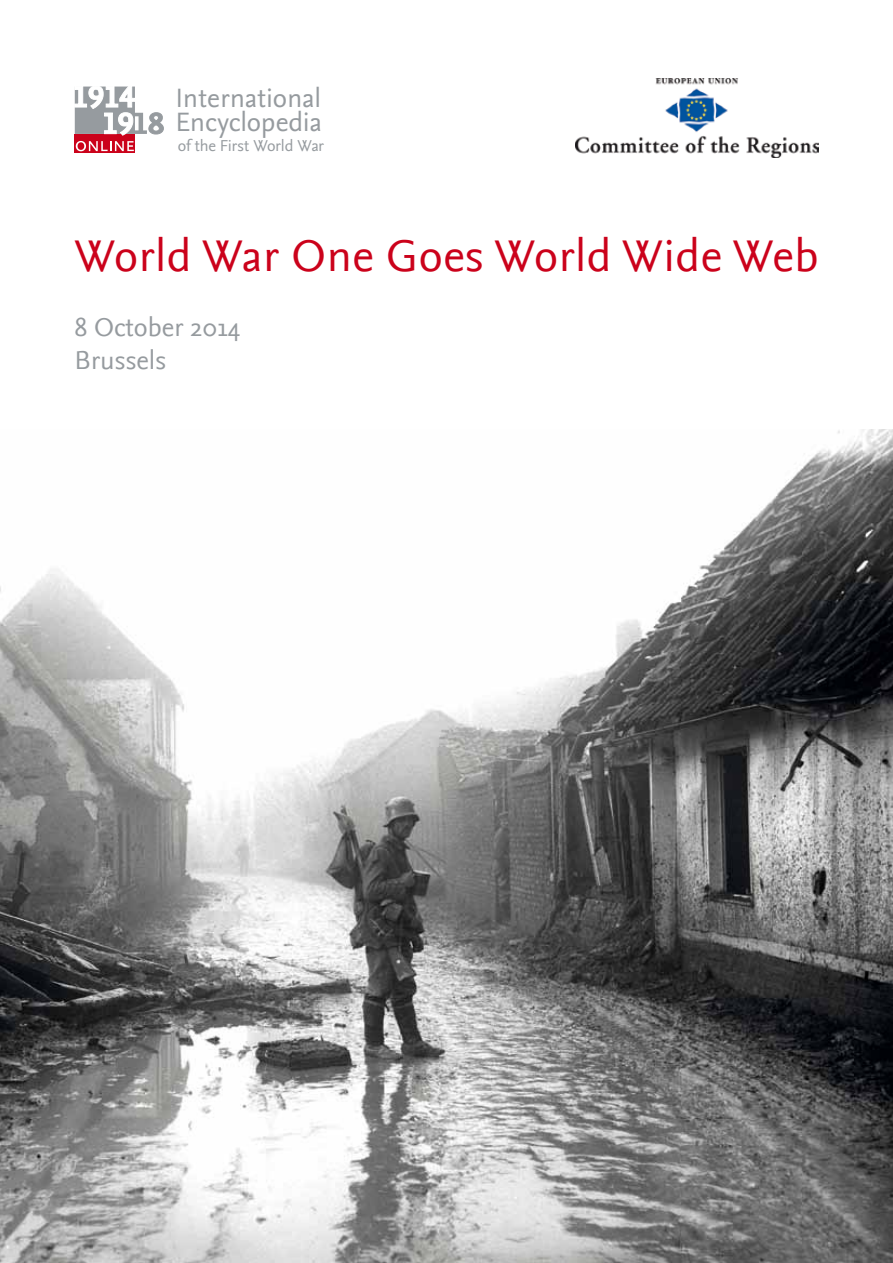
<style>
.page{position:relative;width:893px;height:1263px;background:#fff}
.page>*{position:absolute;margin:0;border:0;box-sizing:border-box;transform-origin:0 0}
.t1{font:46.5px "Nexus Sans";letter-spacing:.01em;color:#cb021b}
.t2{font:27.75px/23.7px "Nexus Sans";letter-spacing:-.005em;color:#969b9f}
.t3{font:27px/33px "Nexus Sans";color:#969b9f}
.t4{font:16.5px "Nexus Sans";letter-spacing:-.015em;color:#969b9f}
</style>
<div class="page">
<svg style="left:75px;top:151px;width:60px;height:1px"></svg>
<svg style="left:74px;top:86px;width:90px;height:65px"></svg>
<img style="left:0;top:429px;width:893px;height:834px">
<img style="left:576px;top:79px;width:243px;height:79px">
<p class="t2" style="left:176px;top:87px;width:148px">International<br>Encyclopedia</p>
<p class="t4" style="left:178px;top:136px;width:148px">of the First World War</p>
<p class="t1" style="left:74px;top:229px;width:746px">World War One Goes World Wide Web</p>
<p class="t3" style="left:74px;top:311px;width:167px">8 October 2014<br>Brussels</p>
</div>
